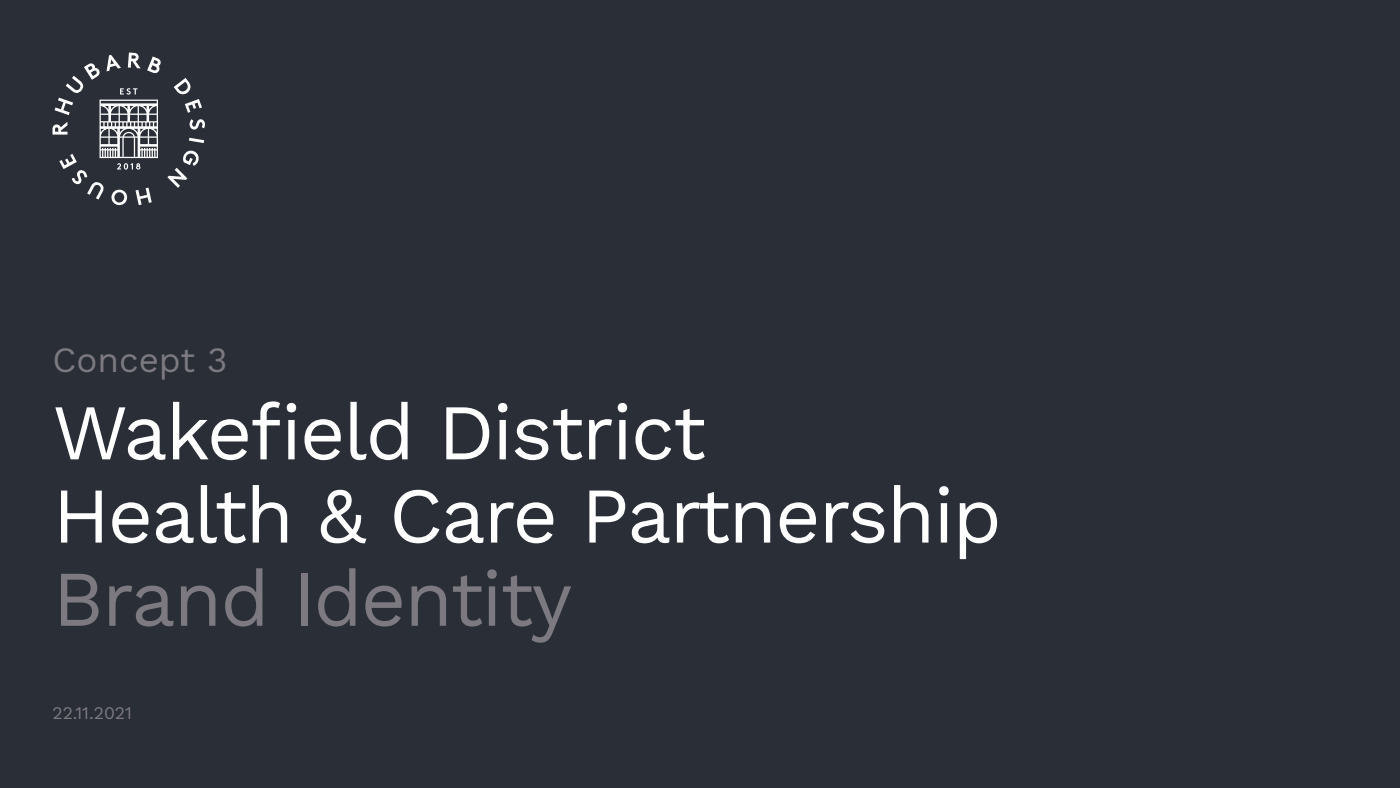
<style>
.page{position:relative;width:1400px;height:788px;background:#2a2e37}
.page>*{position:absolute;margin:0;border:0;box-sizing:border-box;transform-origin:0 0}
.t1{font:78.75px/83.1px "Work Sans";letter-spacing:-.025em;color:#fff}
.t2{font:78.75px "Work Sans";letter-spacing:-.025em;color:#7c7980}
.t3{font:35px "Work Sans";color:#7c7980}
.t4{font:17.5px "Work Sans";color:#7c7980}
</style>
<div class="page">
<svg style="left:174px;top:78px;width:28px;height:35px"></svg>
<svg style="left:189px;top:119px;width:16px;height:11px"></svg>
<svg style="left:189px;top:138px;width:15px;height:5px"></svg>
<svg style="left:167px;top:150px;width:32px;height:38px"></svg>
<svg style="left:52px;top:53px;width:109px;height:153px"></svg>
<p class="t3" style="left:52px;top:334px;width:177px">Concept 3</p>
<p class="t1" style="left:52px;top:387px;width:951px">Wakefield District<br>Health &amp; Care Partnership</p>
<p class="t2" style="left:52px;top:539px;width:521px">Brand Identity</p>
<p class="t4" style="left:52px;top:699px;width:81px">22.11.2021</p>
</div>
